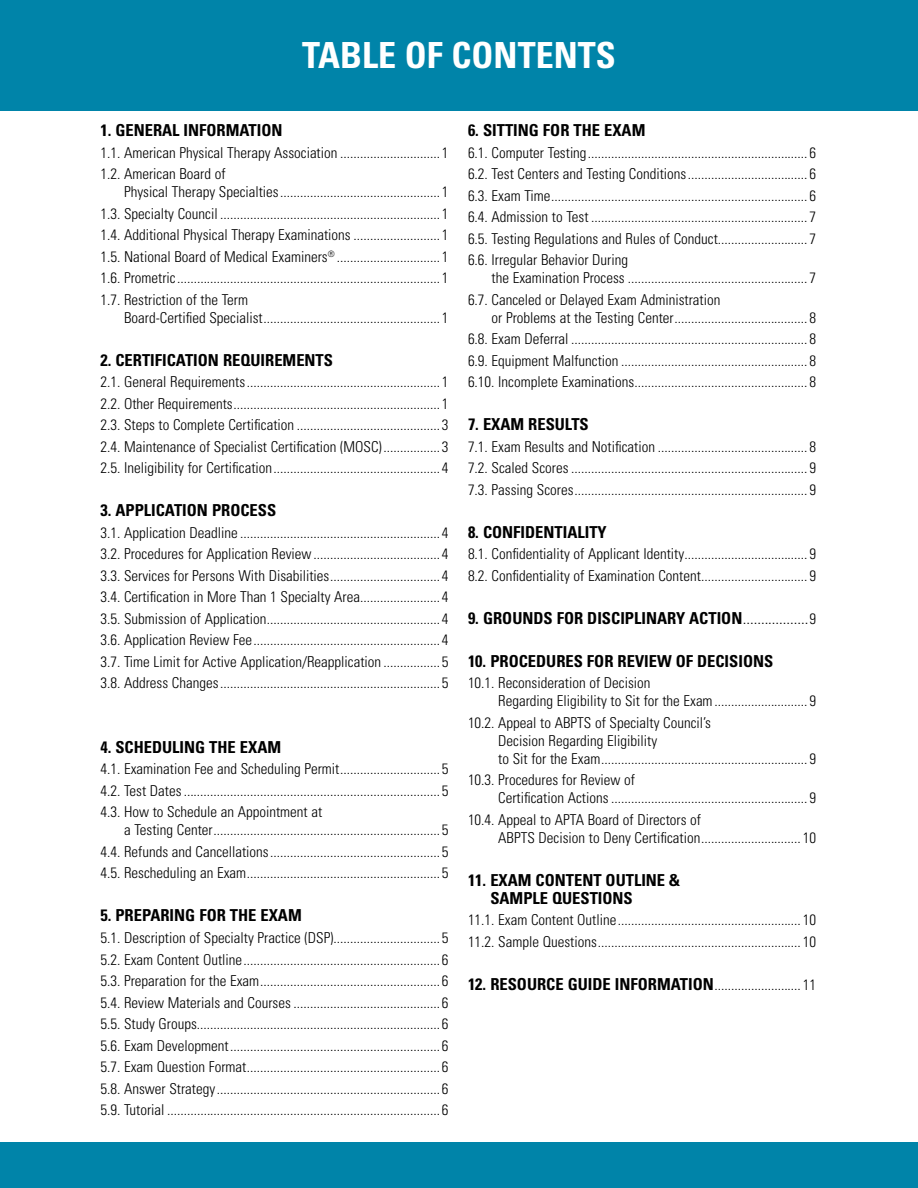
<style>
.page{position:relative;width:918px;height:1188px;background:#fff}
.page>*{position:absolute;margin:0;border:0;box-sizing:border-box;transform-origin:0 0}
.t1{font:700 condensed 36px "Univers LT Std";color:#fff}
.t2{font:700 condensed 16.5px/18px "Univers LT Std";color:#000}
.t3{font:300 condensed 15px/21.5px "Univers LT Std";color:#000;text-align:justify}
.s1{font-weight:300}
.s2{font-weight:300;font-size:15px}
.s3{font-weight:700;font-size:16.5px}
</style>
<div class="page">
<div style="left:0;top:0;width:918px;height:110px;background:#0084a9"></div>
<div style="left:0;top:1143px;width:918px;height:45px;background:#0084a9"></div>
<h1 class="t1" style="left:302px;top:33px;width:315px">TABLE OF CONTENTS</h1>
<p class="t2" style="left:100px;top:121px;width:184px">1. GENERAL INFORMATION</p>
<p class="t3" style="left:100px;top:142px;width:349px">1.1. American Physical Therapy Association .............................. 1<br>1.2. American Board of</p>
<p class="t3" style="left:100px;top:181px;width:350px;text-indent:24px">Physical Therapy Specialties................................................ 1<br>1.3. Specialty Council .................................................................. 1<br>1.4. Additional Physical Therapy Examinations .......................... 1<br>1.5. National Board of Medical Examiners<sup>®</sup> ............................... 1<br>1.6. Prometric............................................................................... 1<br>1.7. Restriction of the Term</p>
<p class="t3" style="left:124px;top:307px;width:326px">Board-Certified Specialist..................................................... 1</p>
<p class="t2" style="left:100px;top:351px;width:234px">2. CERTIFICATION REQUIREMENTS</p>
<p class="t3" style="left:100px;top:371px;width:349px">2.1. General Requirements.......................................................... 1<br>2.2. Other Requirements.............................................................. 1<br>2.3. Steps to Complete Certification ........................................... 3<br>2.4. Maintenance of Specialist Certification (MOSC)................. 3<br>2.5. Ineligibility for Certification.................................................. 4</p>
<p class="t2" style="left:100px;top:501px;width:177px">3. APPLICATION PROCESS</p>
<p class="t3" style="left:100px;top:522px;width:349px">3.1. Application Deadline ............................................................ 4<br>3.2. Procedures for Application Review...................................... 4<br>3.3. Services for Persons With Disabilities................................. 4<br>3.4. Certification in More Than 1 Specialty Area........................ 4<br>3.5. Submission of Application.................................................... 4<br>3.6. Application Review Fee........................................................ 4<br>3.7. Time Limit for Active Application/Reapplication ................. 5<br>3.8. Address Changes.................................................................. 5</p>
<p class="t2" style="left:100px;top:738px;width:182px">4. SCHEDULING THE EXAM</p>
<p class="t3" style="left:100px;top:758px;width:349px">4.1. Examination Fee and Scheduling Permit.............................. 5<br>4.2. Test Dates............................................................................. 5<br>4.3. How to Schedule an Appointment at</p>
<p class="t3" style="left:100px;top:819px;width:349px;text-indent:24px">a Testing Center.................................................................... 5<br>4.4. Refunds and Cancellations................................................... 5<br>4.5. Rescheduling an Exam.......................................................... 5</p>
<p class="t2" style="left:100px;top:907px;width:203px">5. PREPARING FOR THE EXAM</p>
<p class="t3" style="left:100px;top:927px;width:349px">5.1. Description of Specialty Practice (DSP)................................ 5<br>5.2. Exam Content Outline........................................................... 6<br>5.3. Preparation for the Exam...................................................... 6<br>5.4. Review Materials and Courses ............................................ 6<br>5.5. Study Groups......................................................................... 6<br>5.6. Exam Development............................................................... 6<br>5.7. Exam Question Format.......................................................... 6<br>5.8. Answer Strategy................................................................... 6<br>5.9. Tutorial .................................................................................. 6</p>
<p class="t2" style="left:468px;top:121px;width:179px">6. SITTING FOR THE EXAM</p>
<p class="t3" style="left:468px;top:142px;width:349px">6.1. Computer Testing.................................................................. 6<br>6.2. Test Centers and Testing Conditions.................................... 6<br>6.3. Exam Time............................................................................. 6<br>6.4. Admission to Test ................................................................. 7<br>6.5. Testing Regulations and Rules of Conduct........................... 7<br>6.6. Irregular Behavior During</p>
<p class="t3" style="left:468px;top:267px;width:349px;text-indent:24px">the Examination Process ...................................................... 7<br>6.7. Canceled or Delayed Exam Administration</p>
<p class="t3" style="left:468px;top:307px;width:349px;text-indent:24px">or Problems at the Testing Center........................................ 8<br>6.8. Exam Deferral ....................................................................... 8<br>6.9. Equipment Malfunction ........................................................ 8<br>6.10. Incomplete Examinations.................................................... 8</p>
<p class="t2" style="left:468px;top:415px;width:122px">7. EXAM RESULTS</p>
<p class="t3" style="left:468px;top:436px;width:349px">7.1. Exam Results and Notification ............................................. 8<br>7.2. Scaled Scores ....................................................................... 9<br>7.3. Passing Scores...................................................................... 9</p>
<p class="t2" style="left:468px;top:523px;width:140px">8. CONFIDENTIALITY</p>
<p class="t3" style="left:468px;top:543px;width:349px">8.1. Confidentiality of Applicant Identity..................................... 9<br>8.2. Confidentiality of Examination Content................................ 9</p>
<p class="t2" style="left:468px;top:609px;width:350px">9. GROUNDS FOR DISCIPLINARY ACTION<span class="s1">..................</span><span class="s2">9</span></p>
<p class="t2" style="left:468px;top:652px;width:307px">10. PROCEDURES FOR REVIEW OF DECISIONS</p>
<p class="t3" style="left:498px;top:674px;width:319px;line-height:18px;text-indent:-30px">10.1. Reconsideration of Decision<br>Regarding Eligibility to Sit for the Exam............................ 9</p>
<p class="t3" style="left:498px;top:714px;width:319px;line-height:18px;text-align:left;text-indent:-30px">10.2. Appeal to ABPTS of Specialty Council’s<br>Decision Regarding Eligibility<br>to Sit for the Exam.............................................................. 9</p>
<p class="t3" style="left:498px;top:771px;width:319px;line-height:18px;text-indent:-30px">10.3. Procedures for Review of<br>Certification Actions ........................................................... 9</p>
<p class="t3" style="left:498px;top:811px;width:319px;line-height:18px;text-indent:-30px">10.4. Appeal to APTA Board of Directors of<br>ABPTS Decision to Deny Certification.............................. 10</p>
<p class="t2" style="left:490px;top:871px;width:191px;text-indent:-22px">11. EXAM CONTENT OUTLINE &amp;<br>SAMPLE QUESTIONS</p>
<p class="t3" style="left:468px;top:909px;width:350px">11.1. Exam Content Outline....................................................... 10<br>11.2. Sample Questions............................................................. 10</p>
<p class="t3" style="left:468px;top:974px;width:349px"><span class="s3">12. RESOURCE GUIDE INFORMATION</span>.......................... 11</p>
</div>
